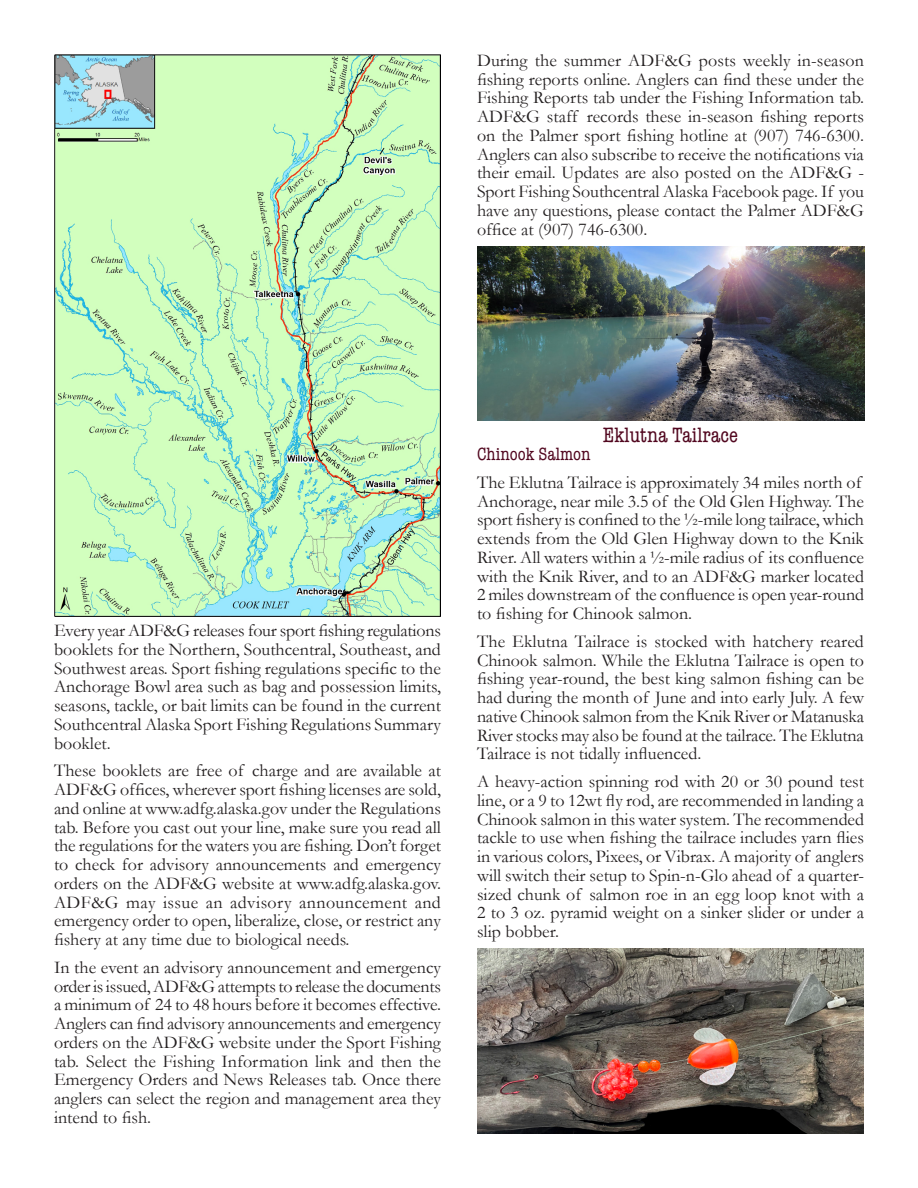
<style>
.page{position:relative;width:918px;height:1188px;background:#fff}
.page>*{position:absolute;margin:0;border:0;box-sizing:border-box;transform-origin:0 0}
.Subhead_1{font:condensed 21px "American Typewriter ITC Pro";color:#520820}
.Subhead_1-2{font:18px/18.8px "Garamond";color:#231f20;text-align:justify}
.Subhead_1-3{font:condensed 18px "American Typewriter ITC Pro";color:#520820}
</style>
<div class="page">
<img style="left:477px;top:948px;width:387px;height:186px">
<img style="left:477px;top:246px;width:387px;height:175px">
<img style="left:54px;top:54px;width:387px;height:563px">
<p class="Subhead_1-2" style="left:477px;top:50px;width:389px">During the summer ADF&amp;G posts weekly in-season fishing reports online. Anglers can find these under the Fishing Reports tab under the Fishing Information tab.<br>ADF&amp;G staff records these in-season fishing reports on the Palmer sport fishing hotline at (907) 746-6300.<br>Anglers can also subscribe to receive the notifications via their email. Updates are also posted on the ADF&amp;G - Sport Fishing Southcentral Alaska Facebook page. If you have any questions, please contact the Palmer ADF&amp;G office at (907) 746-6300.</p>
<p class="Subhead_1-2" style="left:54px;top:621px;width:389px">Every year ADF&amp;G releases four sport fishing regulations booklets for the Northern, Southcentral, Southeast, and Southwest areas. Sport fishing regulations specific to the Anchorage Bowl area such as bag and possession limits, seasons, tackle, or bait limits can be found in the current Southcentral Alaska Sport Fishing Regulations Summary booklet.</p>
<p class="Subhead_1-2" style="left:54px;top:761px;width:389px">These booklets are free of charge and are available at ADF&amp;G offices, wherever sport fishing licenses are sold, and online at www.adfg.alaska.gov under the Regulations tab. Before you cast out your line, make sure you read all the regulations for the waters you are fishing. Don’t forget to check for advisory announcements and emergency orders on the ADF&amp;G website at www.adfg.alaska.gov.<br>ADF&amp;G may issue an advisory announcement and emergency order to open, liberalize, close, or restrict any fishery at any time due to biological needs.</p>
<p class="Subhead_1-2" style="left:54px;top:957px;width:389px">In the event an advisory announcement and emergency order is issued, ADF&amp;G attempts to release the documents a minimum of 24 to 48 hours before it becomes effective.<br>Anglers can find advisory announcements and emergency orders on the ADF&amp;G website under the Sport Fishing tab. Select the Fishing Information link and then the Emergency Orders and News Releases tab. Once there anglers can select the region and management area they intend to fish.</p>
<p class="Subhead_1" style="left:603px;top:423px;width:137px">Eklutna Tailrace</p>
<p class="Subhead_1-3" style="left:477px;top:444px;width:115px">Chinook Salmon</p>
<p class="Subhead_1-2" style="left:477px;top:472px;width:389px;text-align:left">The Eklutna Tailrace is approximately 34 miles north of Anchorage, near mile 3.5 of the Old Glen Highway. The sport fishery is confined to the ½-mile long tailrace, which extends from the Old Glen Highway down to the Knik River. All waters within a ½-mile radius of its confluence with the Knik River, and to an ADF&amp;G marker located 2 miles downstream of the confluence is open year-round to fishing for Chinook salmon.</p>
<p class="Subhead_1-2" style="left:477px;top:631px;width:389px">The Eklutna Tailrace is stocked with hatchery reared Chinook salmon. While the Eklutna Tailrace is open to fishing year-round, the best king salmon fishing can be had during the month of June and into early July. A few native Chinook salmon from the Knik River or Matanuska River stocks may also be found at the tailrace. The Eklutna Tailrace is not tidally influenced.</p>
<p class="Subhead_1-2" style="left:477px;top:772px;width:389px">A heavy-action spinning rod with 20 or 30 pound test line, or a 9 to 12wt fly rod, are recommended in landing a Chinook salmon in this water system. The recommended tackle to use when fishing the tailrace includes yarn flies in various colors, Pixees, or Vibrax. A majority of anglers will switch their setup to Spin-n-Glo ahead of a quarter&shy;sized chunk of salmon roe in an egg loop knot with a 2 to 3 oz. pyramid weight on a sinker slider or under a slip bobber.</p>
</div>
